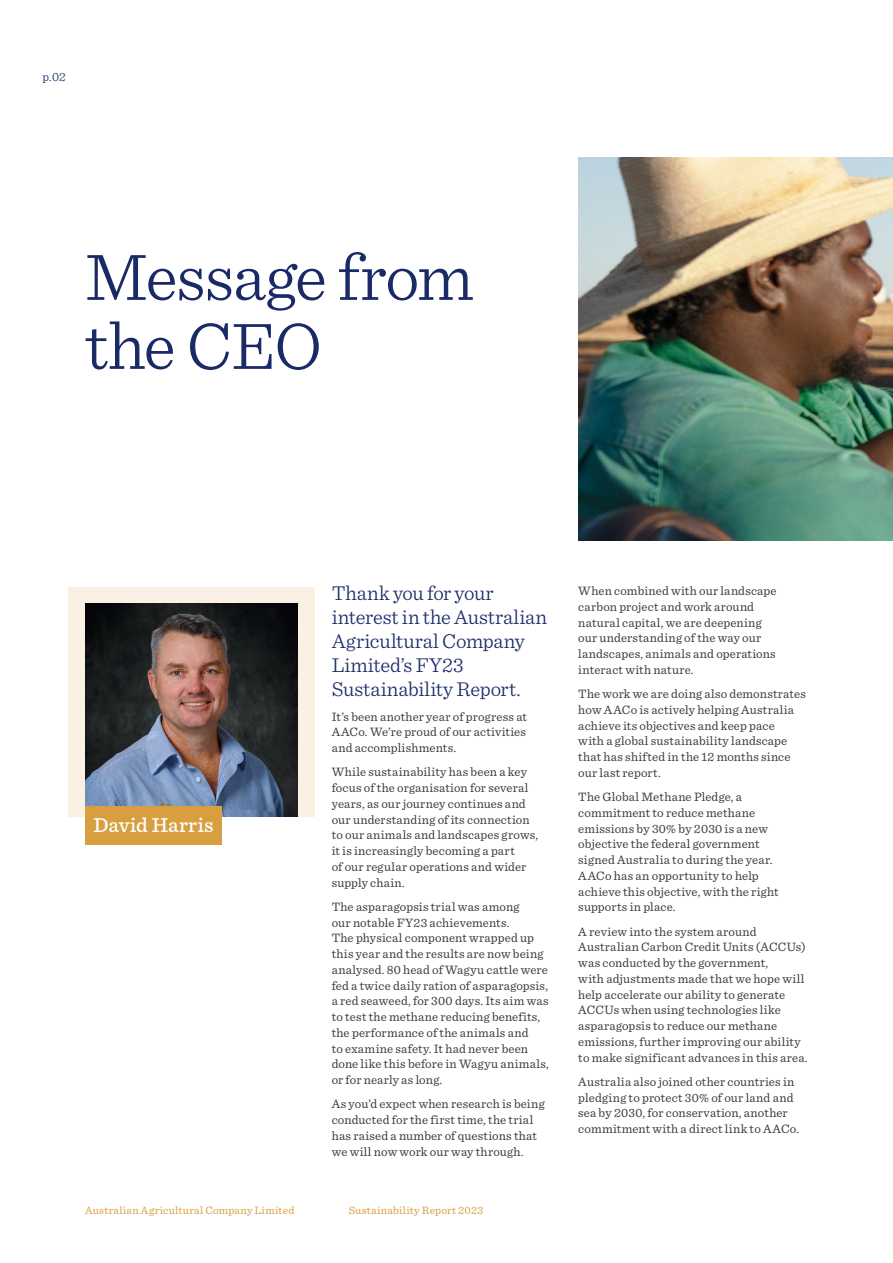
<style>
.page{position:relative;width:893px;height:1263px;background:#fff}
.page>*{position:absolute;margin:0;border:0;box-sizing:border-box;transform-origin:0 0}
.t1{font:300 69px/69px "Sentinel";letter-spacing:-.02em;color:#192a67}
.t2{font:300 21px/24px "Sentinel";letter-spacing:-.005em;color:#192a67}
.t3{font:500 21px "Sentinel";letter-spacing:.005em;color:#fff}
.t4{font:12.75px/15.8px "Sentinel";letter-spacing:.015em;color:#3c3c3b}
.t5{font:300 12.75px "Sentinel";color:#192a67}
.t6{font:11.25px "Sentinel";letter-spacing:.025em;color:#d89f40}
</style>
<div class="page">
<img style="left:578px;top:157px;width:315px;height:383px">
<div style="left:68px;top:587px;width:247px;height:229px;background:#faf0e3"></div>
<img style="left:85px;top:604px;width:213px;height:212px">
<div style="left:85px;top:807px;width:137px;height:38px;background:#d89f40"></div>
<p class="t5" style="left:43px;top:67px;width:25px">p.02</p>
<h1 class="t1" style="left:85px;top:239px;width:390px">Message from the CEO</h1>
<h2 class="t3" style="left:94px;top:810px;width:121px">David Harris</h2>
<h2 class="t2" style="left:332px;top:580px;width:217px">Thank you for your interest in the Australian<br>Agricultural Company<br>Limited’s FY23<br>Sustainability Report.</h2>
<p class="t4" style="left:332px;top:708px;width:197px;text-align:justify">It’s been another year of progress at AACo. We’re proud of our activities and accomplishments.</p>
<p class="t4" style="left:332px;top:764px;width:208px">While sustainability has been a key focus of the organisation for several years, as our journey continues and our understanding of its connection to our animals and landscapes grows, it is increasingly becoming a part<br>of our regular operations and wider supply chain.</p>
<p class="t4" style="left:332px;top:898px;width:219px">The asparagopsis trial was among<br>our notable FY23 achievements.<br>The physical component wrapped up this year and the results are now being analysed. 80 head of Wagyu cattle were fed a twice daily ration of asparagopsis, a red seaweed, for 300 days. Its aim was to test the methane reducing benefits, the performance of the animals and<br>to examine safety. It had never been done like this before in Wagyu animals, or for nearly as long.</p>
<p class="t4" style="left:332px;top:1096px;width:214px">As you’d expect when research is being conducted for the first time, the trial has raised a number of questions that we will now work our way through.</p>
<p class="t6" style="left:85px;top:1202px;width:211px">Australian Agricultural Company Limited</p>
<p class="t6" style="left:349px;top:1202px;width:136px">Sustainability Report 2023</p>
<p class="t4" style="left:578px;top:582px;width:200px">When combined with our landscape carbon project and work around natural capital, we are deepening our understanding of the way our landscapes, animals and operations interact with nature.</p>
<p class="t4" style="left:578px;top:685px;width:229px">The work we are doing also demonstrates how AACo is actively helping Australia achieve its objectives and keep pace<br>with a global sustainability landscape that has shifted in the 12 months since our last report.</p>
<p class="t4" style="left:578px;top:788px;width:202px">The Global Methane Pledge, a commitment to reduce methane emissions by 30% by 2030 is a new objective the federal government signed Australia to during the year.<br>AACo has an opportunity to help achieve this objective, with the right supports in place.</p>
<p class="t4" style="left:578px;top:923px;width:231px">A review into the system around Australian Carbon Credit Units (ACCUs) was conducted by the government,<br>with adjustments made that we hope will help accelerate our ability to generate ACCUs when using technologies like asparagopsis to reduce our methane emissions, further improving our ability to make significant advances in this area.</p>
<p class="t4" style="left:578px;top:1073px;width:222px">Australia also joined other countries in pledging to protect 30% of our land and sea by 2030, for conservation, another commitment with a direct link to AACo.</p>
</div>
